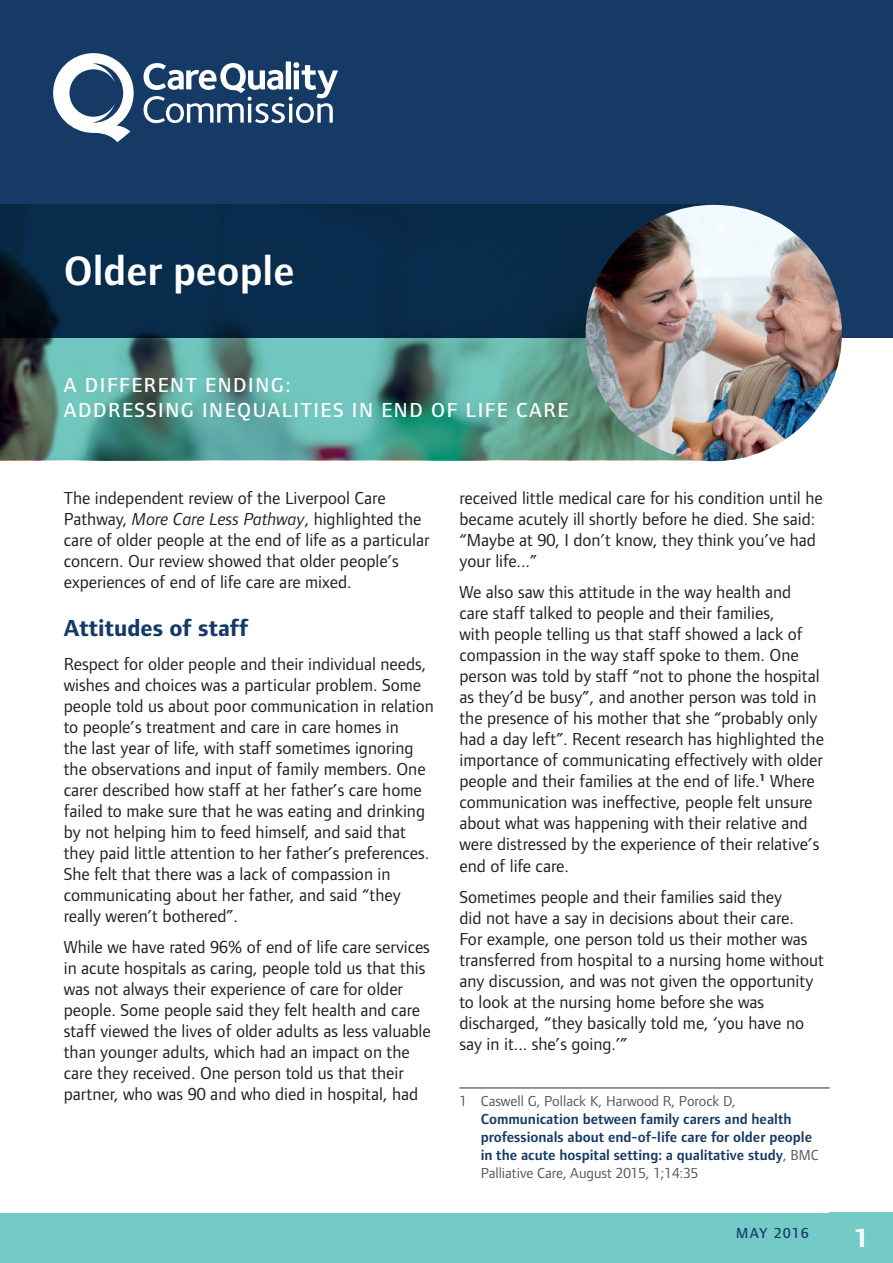
<style>
.page{position:relative;width:893px;height:1263px;background:#fff}
.page>*{position:absolute;margin:0;border:0;box-sizing:border-box;transform-origin:0 0}
.Body{font:600 42.6px "Foundry Form Sans";color:#fff}
.t1{font:700 27px "Foundry Form Sans";color:#fff}
.HeadB{font:700 24px "Foundry Form Sans";color:#153a65}
.t2{font:500 21px/25.2px "Foundry Form Sans";letter-spacing:.075em;color:#fff}
.Body-2{font:18px/21px "Foundry Form Sans";color:#231f20}
.Footnote{font:600 15px/18px "Foundry Form Sans";color:#153a65}
.t3{font:500 15px "Foundry Form Sans";letter-spacing:.1em;color:#153a65}
.s1{font-style:italic}
.s2{font-weight:400;color:#57585a}
</style>
<div class="page">
<div style="left:0;top:1213px;width:893px;height:50px;background:#73cac7"></div>
<div style="left:829px;top:1212px;width:64px;height:51px;background:#73cac7"></div>
<div style="left:0;top:0;width:893px;height:338px;background:#153a65"></div>
<svg style="left:144px;top:61px;width:194px;height:62px"></svg>
<svg style="left:53px;top:53px;width:81px;height:89px"></svg>
<img style="left:0;top:205px;width:703px;height:255px">
<img style="left:586px;top:205px;width:256px;height:256px;border-radius:128px">
<hr style="left:459px;top:1087px;width:371px;height:2px;background:#6a747b">
<p class="Body" style="left:64px;top:247px;width:232px">Older people</p>
<p class="t2" style="left:64px;top:372px;width:506px">A DIFFERENT ENDING:<br>ADDRESSING INEQUALITIES IN END OF LIFE CARE</p>
<p class="Body-2" style="left:64px;top:487px;width:367px">The independent review of the Liverpool Care Pathway, <span class="s1">More Care Less Pathway</span>, highlighted the care of older people at the end of life as a particular concern. Our review showed that older people’s experiences of end of life care are mixed.</p>
<p class="HeadB" style="left:64px;top:615px;width:186px">Attitudes of staff</p>
<p class="Body-2" style="left:64px;top:653px;width:372px">Respect for older people and their individual needs, wishes and choices was a particular problem. Some people told us about poor communication in relation to people’s treatment and care in care homes in<br>the last year of life, with staff sometimes ignoring the observations and input of family members. One carer described how staff at her father’s care home failed to make sure that he was eating and drinking by not helping him to feed himself, and said that they paid little attention to her father’s preferences.<br>She felt that there was a lack of compassion in communicating about her father, and said “they really weren’t bothered”.</p>
<p class="Body-2" style="left:64px;top:937px;width:368px">While we have rated 96% of end of life care services in acute hospitals as caring, people told us that this was not always their experience of care for older people. Some people said they felt health and care staff viewed the lives of older adults as less valuable than younger adults, which had an impact on the care they received. One person told us that their partner, who was 90 and who died in hospital, had</p>
<p class="Body-2" style="left:459px;top:487px;width:365px">received little medical care for his condition until he became acutely ill shortly before he died. She said: “Maybe at 90, I don’t know, they think you’ve had your life...”</p>
<p class="Body-2" style="left:459px;top:582px;width:366px">We also saw this attitude in the way health and care staff talked to people and their families,<br>with people telling us that staff showed a lack of compassion in the way staff spoke to them. One person was told by staff “not to phone the hospital as they’d be busy”, and another person was told in the presence of his mother that she “probably only had a day left”. Recent research has highlighted the importance of communicating effectively with older people and their families at the end of life.<sup>1</sup> Where communication was ineffective, people felt unsure about what was happening with their relative and were distressed by the experience of their relative’s end of life care.</p>
<p class="Body-2" style="left:459px;top:886px;width:366px">Sometimes people and their families said they<br>did not have a say in decisions about their care.<br>For example, one person told us their mother was transferred from hospital to a nursing home without any discussion, and was not given the opportunity to look at the nursing home before she was discharged, “they basically told me, ‘you have no say in it... she’s going.’”</p>
<p class="Footnote" style="left:481px;top:1092px;width:340px;text-indent:-21px"><span class="s2">1 Caswell G, Pollack K, Harwood R, Porock D, </span>Communication between family carers and health professionals about end-of-life care for older people in the acute hospital setting: a qualitative study<span class="s2">, BMC Palliative Care, August 2015, 1;14:35</span></p>
<p class="t3" style="left:736px;top:1225px;width:74px">MAY 2016</p>
<p class="t1" style="left:854px;top:1223px;width:16px">1</p>
</div>
